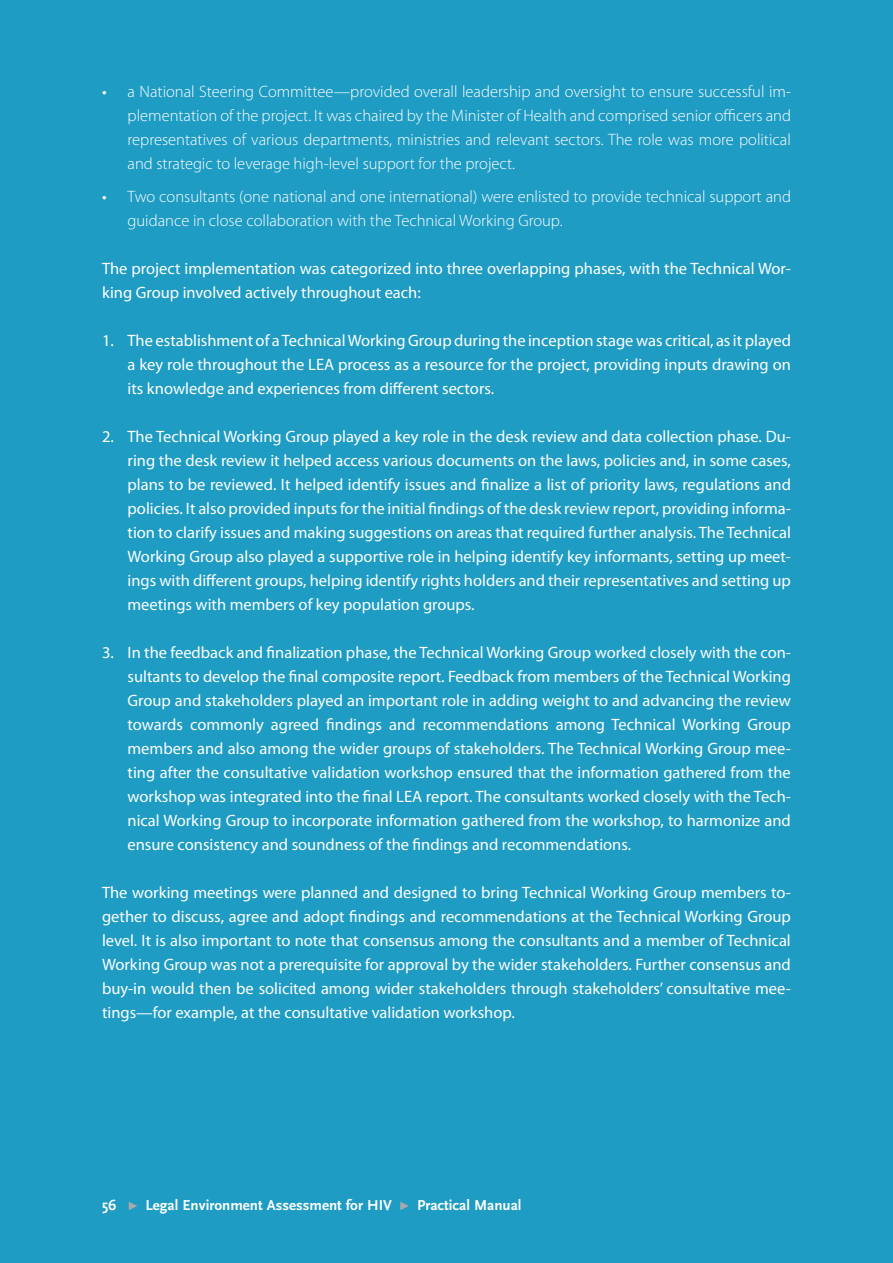
<style>
.page{position:relative;width:893px;height:1263px;background:#1e9cc4}
.page>*{position:absolute;margin:0;border:0;box-sizing:border-box;transform-origin:0 0}
.t1{font:16.5px/24px "Myriad Pro";color:#fff;text-align:justify}
.t2{font:300 16.5px/24px "Myriad Pro";color:#fff;text-align:justify}
.t3{font:700 15px "Scala Sans";color:#fff}
.s1{font-weight:400}
</style>
<div class="page">
<svg style="left:129px;top:1202px;width:8px;height:8px"></svg>
<svg style="left:400px;top:1202px;width:9px;height:8px"></svg>
<p class="t2" style="left:128px;top:80px;width:665px;text-indent:-26px"><span class="s1">•</span> a National Steering Committee—provided overall leadership and oversight to ensure successful im&shy;plementation of the project. It was chaired by the Minister of Health and comprised senior officers and representatives of various departments, ministries and relevant sectors. The role was more political and strategic to leverage high-level support for the project.</p>
<p class="t2" style="left:128px;top:185px;width:665px;text-indent:-26px"><span class="s1">•</span> Two consultants (one national and one international) were enlisted to provide technical support and guidance in close collaboration with the Technical Working Group.</p>
<p class="t1" style="left:102px;top:256px;width:690px">The project implementation was categorized into three overlapping phases, with the Technical Wor&shy;king Group involved actively throughout each:</p>
<p class="t1" style="left:128px;top:328px;width:665px;text-indent:-26px">1. The establishment of a Technical Working Group during the inception stage was critical, as it played a key role throughout the LEA process as a resource for the project, providing inputs drawing on its knowledge and experiences from different sectors.</p>
<p class="t1" style="left:128px;top:424px;width:665px;text-indent:-26px">2. The Technical Working Group played a key role in the desk review and data collection phase. Du&shy;ring the desk review it helped access various documents on the laws, policies and, in some cases, plans to be reviewed. It helped identify issues and finalize a list of priority laws, regulations and policies. It also provided inputs for the initial findings of the desk review report, providing informa&shy;tion to clarify issues and making suggestions on areas that required further analysis. The Technical Working Group also played a supportive role in helping identify key informants, setting up meet&shy;ings with different groups, helping identify rights holders and their representatives and setting up meetings with members of key population groups.</p>
<p class="t1" style="left:128px;top:640px;width:665px;text-indent:-26px">3. In the feedback and finalization phase, the Technical Working Group worked closely with the con&shy;sultants to develop the final composite report. Feedback from members of the Technical Working Group and stakeholders played an important role in adding weight to and advancing the review towards commonly agreed findings and recommendations among Technical Working Group members and also among the wider groups of stakeholders. The Technical Working Group mee&shy;ting after the consultative validation workshop ensured that the information gathered from the workshop was integrated into the final LEA report. The consultants worked closely with the Tech&shy;nical Working Group to incorporate information gathered from the workshop, to harmonize and ensure consistency and soundness of the findings and recommendations.</p>
<p class="t1" style="left:102px;top:880px;width:690px">The working meetings were planned and designed to bring Technical Working Group members to&shy;gether to discuss, agree and adopt findings and recommendations at the Technical Working Group level. It is also important to note that consensus among the consultants and a member of Technical Working Group was not a prerequisite for approval by the wider stakeholders. Further consensus and buy-in would then be solicited among wider stakeholders through stakeholders’ consultative mee&shy;tings—for example, at the consultative validation workshop.</p>
<p class="t3" style="left:102px;top:1197px;width:16px">56</p>
<p class="t3" style="left:146px;top:1197px;width:248px">Legal Environment Assessment for HIV</p>
<p class="t3" style="left:417px;top:1197px;width:106px">Practical Manual</p>
</div>
